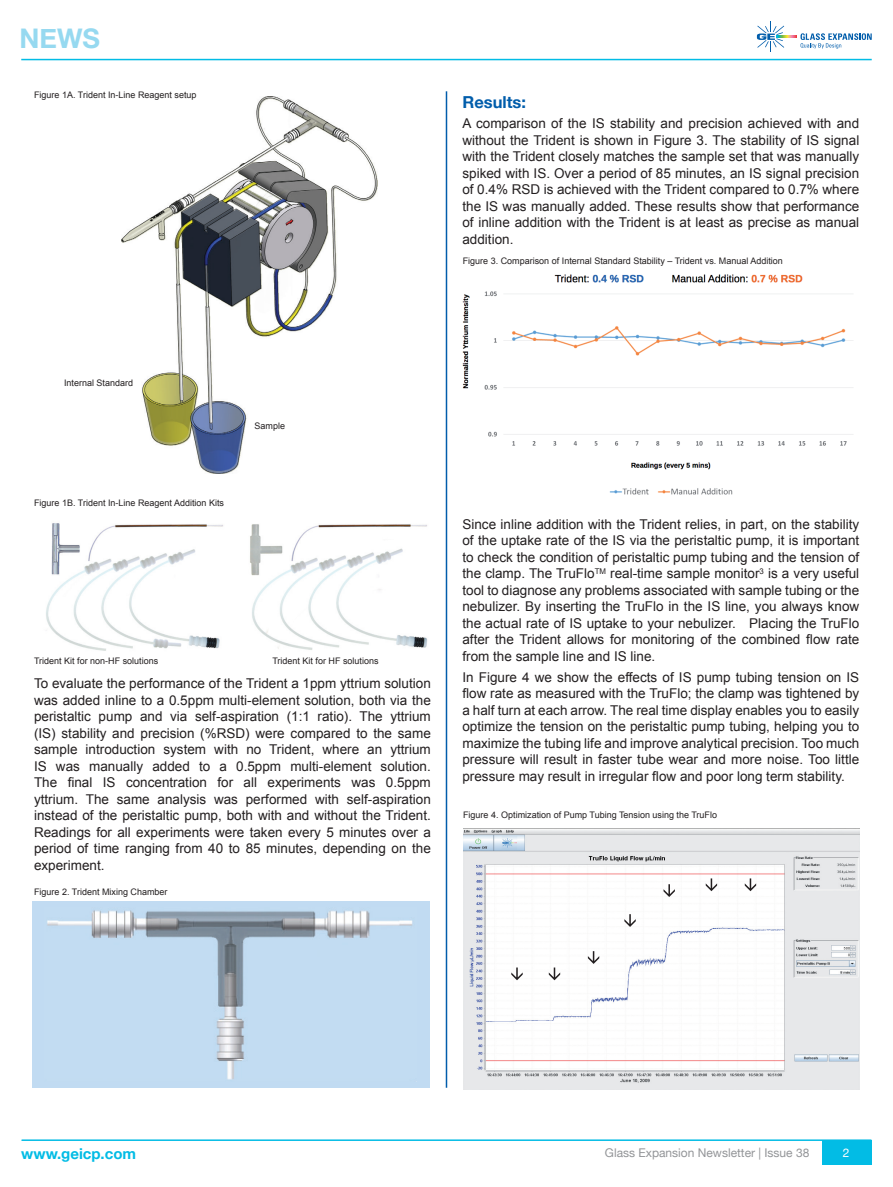
<style>
.page{position:relative;width:893px;height:1187px;background:#fff}
.page>*{position:absolute;margin:0;border:0;box-sizing:border-box;transform-origin:0 0}
.t1{font:700 27px "Helvetica Neue";color:#96d9f0}
.t2{font:700 16.5px "Helvetica Neue";color:#015dab}
.t3{font:700 15px "Helvetica Neue";color:#02bce5}
.t4{font:13.5px/16.5px "Arial";color:#231f20;text-align:justify}
.t5{font:12px "Helvetica Neue";color:#939598}
.t6{font:12px "Helvetica Neue";color:#fff}
.t7{font:9px "Arial";color:#231f20}
</style>
<div class="page">
<div style="left:822px;top:1140px;width:50px;height:24px;background:#02bce5"></div>
<hr style="left:21px;top:59px;width:851px;height:1px;background:#02bce5">
<hr style="left:22px;top:1139px;width:849px;height:1px;background:#02bce5">
<svg style="left:757px;top:21px;width:115px;height:31px"></svg>
<img style="left:250px;top:524px;width:178px;height:126px">
<img style="left:46px;top:523px;width:177px;height:128px">
<img style="left:122px;top:97px;width:256px;height:377px">
<div style="left:32px;top:901px;width:397px;height:186px;background:#c1dbf2"></div>
<img style="left:463px;top:828px;width:396px;height:261px">
<img style="left:462px;top:274px;width:391px;height:221px">
<hr style="left:446px;top:91px;width:1px;height:996px;background:#015dab">
<img style="left:47px;top:910px;width:366px;height:170px">
<svg style="left:745px;top:878px;width:11px;height:13px"></svg>
<svg style="left:706px;top:878px;width:11px;height:13px"></svg>
<svg style="left:663px;top:884px;width:12px;height:12px"></svg>
<svg style="left:624px;top:914px;width:12px;height:12px"></svg>
<svg style="left:588px;top:951px;width:11px;height:12px"></svg>
<svg style="left:549px;top:967px;width:11px;height:13px"></svg>
<svg style="left:511px;top:967px;width:12px;height:13px"></svg>
<h1 class="t1" style="left:20px;top:17px;width:82px">NEWS</h1>
<p class="t7" style="left:34px;top:89px;width:164px">Figure 1A. Trident In-Line Reagent setup</p>
<p class="t2" style="left:462px;top:89px;width:65px">Results:</p>
<p class="t4" style="left:462px;top:115px;width:398px">A comparison of the IS stability and precision achieved with and without the Trident is shown in Figure 3. The stability of IS signal with the Trident closely matches the sample set that was manually spiked with IS. Over a period of 85 minutes, an IS signal precision of 0.4% RSD is achieved with the Trident compared to 0.7% where the IS was manually added. These results show that performance of inline addition with the Trident is at least as precise as manual addition.</p>
<p class="t7" style="left:463px;top:255px;width:322px">Figure 3. Comparison of Internal Standard Stability – Trident vs. Manual Addition</p>
<p class="t7" style="left:64px;top:377px;width:71px">Internal Standard</p>
<p class="t7" style="left:34px;top:497px;width:192px">Figure 1B. Trident In-Line Reagent Addition Kits</p>
<p class="t7" style="left:254px;top:420px;width:32px">Sample</p>
<p class="t7" style="left:34px;top:654px;width:126px">Trident Kit for non-HF solutions</p>
<p class="t7" style="left:272px;top:654px;width:108px">Trident Kit for HF solutions</p>
<p class="t4" style="left:34px;top:675px;width:398px">To evaluate the performance of the Trident a 1ppm yttrium solution was added inline to a 0.5ppm multi-element solution, both via the peristaltic pump and via self-aspiration (1:1 ratio). The yttrium (IS) stability and precision (%RSD) were compared to the same sample introduction system with no Trident, where an yttrium IS was manually added to a 0.5ppm multi-element solution.<br>The final IS concentration for all experiments was 0.5ppm yttrium. The same analysis was performed with self-aspiration instead of the peristaltic pump, both with and without the Trident.<br>Readings for all experiments were taken every 5 minutes over a period of time ranging from 40 to 85 minutes, depending on the experiment.</p>
<p class="t7" style="left:34px;top:885px;width:135px">Figure 2. Trident Mixing Chamber</p>
<p class="t4" style="left:462px;top:516px;width:398px">Since inline addition with the Trident relies, in part, on the stability of the uptake rate of the IS via the peristaltic pump, it is important to check the condition of peristaltic pump tubing and the tension of the clamp. The TruFlo<sup>TM</sup> real-time sample monitor<sup>3</sup> is a very useful tool to diagnose any problems associated with sample tubing or the nebulizer. By inserting the TruFlo in the IS line, you always know the actual rate of IS uptake to your nebulizer. Placing the TruFlo after the Trident allows for monitoring of the combined flow rate from the sample line and IS line.</p>
<p class="t4" style="left:462px;top:668px;width:398px">In Figure 4 we show the effects of IS pump tubing tension on IS flow rate as measured with the TruFlo; the clamp was tightened by a half turn at each arrow. The real time display enables you to easily optimize the tension on the peristaltic pump tubing, helping you to maximize the tubing life and improve analytical precision. Too much pressure will result in faster tube wear and more noise. Too little pressure may result in irregular flow and poor long term stability.</p>
<p class="t7" style="left:463px;top:809px;width:255px">Figure 4. Optimization of Pump Tubing Tension using the TruFlo</p>
<p class="t3" style="left:21px;top:1141px;width:116px">www.geicp.com</p>
<p class="t5" style="left:605px;top:1143px;width:206px">Glass Expansion Newsletter | Issue 38</p>
<p class="t6" style="left:843px;top:1143px;width:8px">2</p>
</div>
